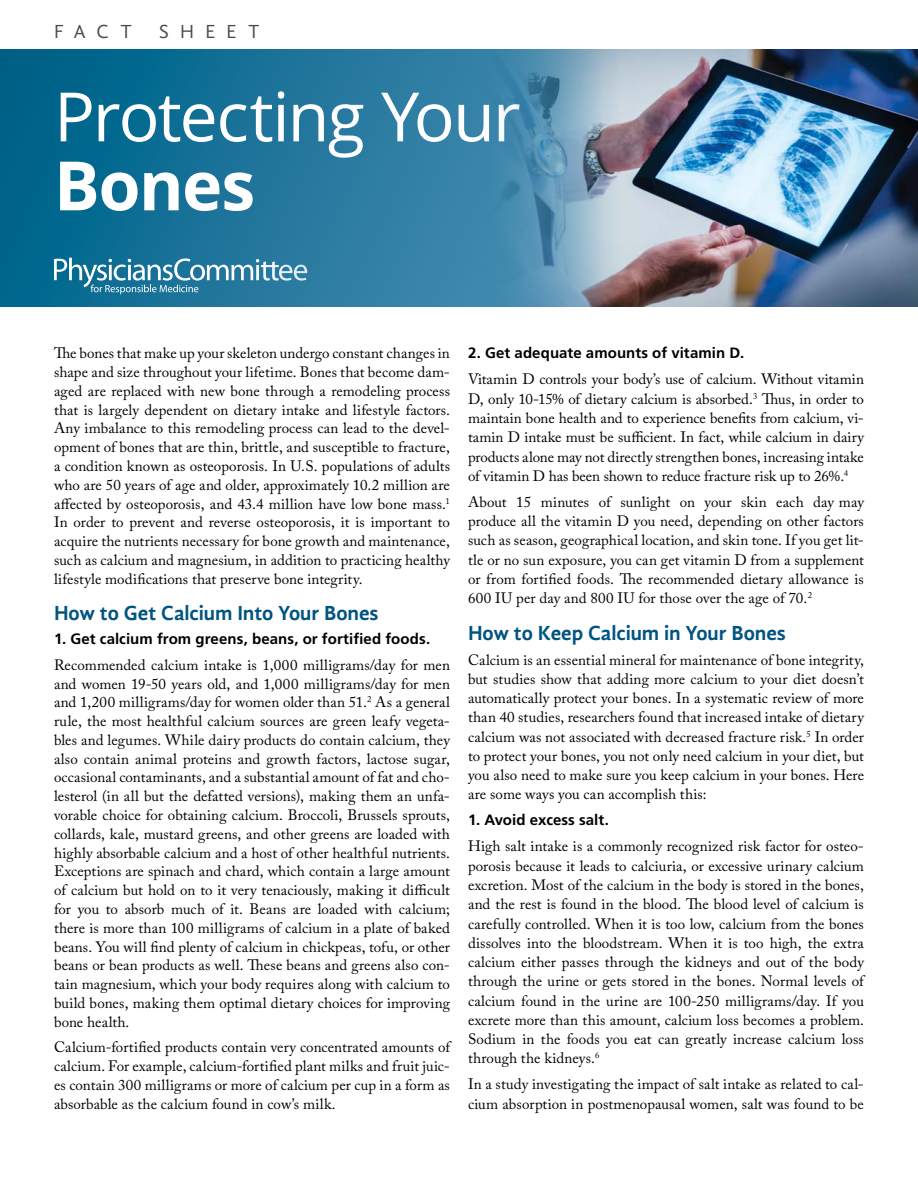
<style>
.page{position:relative;width:918px;height:1188px;background:#fff}
.page>*{position:absolute;margin:0;border:0;box-sizing:border-box;transform-origin:0 0}
.t1{font:68.1px "Open Sans";letter-spacing:-.03em;color:#fff}
.t2{font:700 68.1px "Open Sans";letter-spacing:-.02em;color:#fff}
.Text_Subhead{font:700 21px "Gandhi Sans";letter-spacing:-.005em;color:#005480}
.t3{font:19.5px "Gandhi Sans";letter-spacing:.575em;color:#4a4a4b}
.Body_text{font:15px/18.8px "Adobe Caslon Pro";letter-spacing:.005em;color:#000;text-align:justify}
.Body_text-2{font:700 15px "Frutiger LT Std";letter-spacing:.005em;color:#000}
</style>
<div class="page">
<svg style="left:0;top:50px;width:468px;height:256px;background:#197299"></svg>
<svg style="left:54px;top:258px;width:253px;height:36px;background:#4b90ae"></svg>
<img style="left:468px;top:50px;width:450px;height:256px">
<p class="t3" style="left:54px;top:20px;width:80px">FACT</p>
<p class="t3" style="left:159px;top:20px;width:102px">SHEET</p>
<p class="t1" style="left:54px;top:70px;width:468px">Protecting Your</p>
<p class="t2" style="left:54px;top:138px;width:203px">Bones</p>
<p class="Body_text" style="left:54px;top:344px;width:398px">The bones that make up your skeleton undergo constant changes in shape and size throughout your lifetime. Bones that become dam&shy;aged are replaced with new bone through a remodeling process that is largely dependent on dietary intake and lifestyle factors.<br>Any imbalance to this remodeling process can lead to the devel&shy;opment of bones that are thin, brittle, and susceptible to fracture, a condition known as osteoporosis. In U.S. populations of adults who are 50 years of age and older, approximately 10.2 million are affected by osteoporosis, and 43.4 million have low bone mass.<sup>1<br></sup>In order to prevent and reverse osteoporosis, it is important to acquire the nutrients necessary for bone growth and maintenance, such as calcium and magnesium, in addition to practicing healthy lifestyle modifications that preserve bone integrity.</p>
<p class="Text_Subhead" style="left:54px;top:601px;width:326px">How to Get Calcium Into Your Bones</p>
<p class="Body_text-2" style="left:54px;top:630px;width:378px">1. Get calcium from greens, beans, or fortified foods.</p>
<p class="Body_text" style="left:54px;top:655px;width:398px">Recommended calcium intake is 1,000 milligrams/day for men and women 19-50 years old, and 1,000 milligrams/day for men and 1,200 milligrams/day for women older than 51.<sup>2</sup> As a general rule, the most healthful calcium sources are green leafy vegeta&shy;bles and legumes. While dairy products do contain calcium, they also contain animal proteins and growth factors, lactose sugar, occasional contaminants, and a substantial amount of fat and cho&shy;lesterol (in all but the defatted versions), making them an unfa&shy;vorable choice for obtaining calcium. Broccoli, Brussels sprouts, collards, kale, mustard greens, and other greens are loaded with highly absorbable calcium and a host of other healthful nutrients.<br>Exceptions are spinach and chard, which contain a large amount of calcium but hold on to it very tenaciously, making it difficult for you to absorb much of it. Beans are loaded with calcium; there is more than 100 milligrams of calcium in a plate of baked beans. You will find plenty of calcium in chickpeas, tofu, or other beans or bean products as well. These beans and greens also con&shy;tain magnesium, which your body requires along with calcium to build bones, making them optimal dietary choices for improving bone health.</p>
<p class="Body_text" style="left:54px;top:1038px;width:398px">Calcium-fortified products contain very concentrated amounts of calcium. For example, calcium-fortified plant milks and fruit juic&shy;es contain 300 milligrams or more of calcium per cup in a form as absorbable as the calcium found in cow’s milk.</p>
<p class="Body_text-2" style="left:468px;top:344px;width:278px">2. Get adequate amounts of vitamin D.</p>
<p class="Body_text" style="left:468px;top:370px;width:398px;line-height:19.2px">Vitamin D controls your body’s use of calcium. Without vitamin D, only 10-15% of dietary calcium is absorbed.<sup>3</sup> Thus, in order to maintain bone health and to experience benefits from calcium, vi&shy;tamin D intake must be sufficient. In fact, while calcium in dairy products alone may not directly strengthen bones, increasing intake of vitamin D has been shown to reduce fracture risk up to 26%.<sup>4</sup></p>
<p class="Body_text" style="left:468px;top:492px;width:398px;line-height:19.2px">About 15 minutes of sunlight on your skin each day may produce all the vitamin D you need, depending on other factors such as season, geographical location, and skin tone. If you get lit&shy;tle or no sun exposure, you can get vitamin D from a supplement or from fortified foods. The recommended dietary allowance is 600 IU per day and 800 IU for those over the age of 70.<sup>2</sup></p>
<p class="Text_Subhead" style="left:468px;top:621px;width:319px">How to Keep Calcium in Your Bones</p>
<p class="Body_text" style="left:468px;top:650px;width:398px;line-height:19.2px">Calcium is an essential mineral for maintenance of bone integrity, but studies show that adding more calcium to your diet doesn’t automatically protect your bones. In a systematic review of more than 40 studies, researchers found that increased intake of dietary calcium was not associated with decreased fracture risk.<sup>5</sup> In order to protect your bones, you not only need calcium in your diet, but you also need to make sure you keep calcium in your bones. Here are some ways you can accomplish this:</p>
<p class="Body_text-2" style="left:468px;top:811px;width:142px">1. Avoid excess salt.</p>
<p class="Body_text" style="left:468px;top:837px;width:398px;line-height:19.2px">High salt intake is a commonly recognized risk factor for osteo&shy;porosis because it leads to calciuria, or excessive urinary calcium excretion. Most of the calcium in the body is stored in the bones, and the rest is found in the blood. The blood level of calcium is carefully controlled. When it is too low, calcium from the bones dissolves into the bloodstream. When it is too high, the extra calcium either passes through the kidneys and out of the body through the urine or gets stored in the bones. Normal levels of calcium found in the urine are 100-250 milligrams/day. If you excrete more than this amount, calcium loss becomes a problem.<br>Sodium in the foods you eat can greatly increase calcium loss through the kidneys.<sup>6</sup></p>
<p class="Body_text" style="left:468px;top:1075px;width:398px;line-height:19.2px">In a study investigating the impact of salt intake as related to cal&shy;cium absorption in postmenopausal women, salt was found to be</p>
</div>
